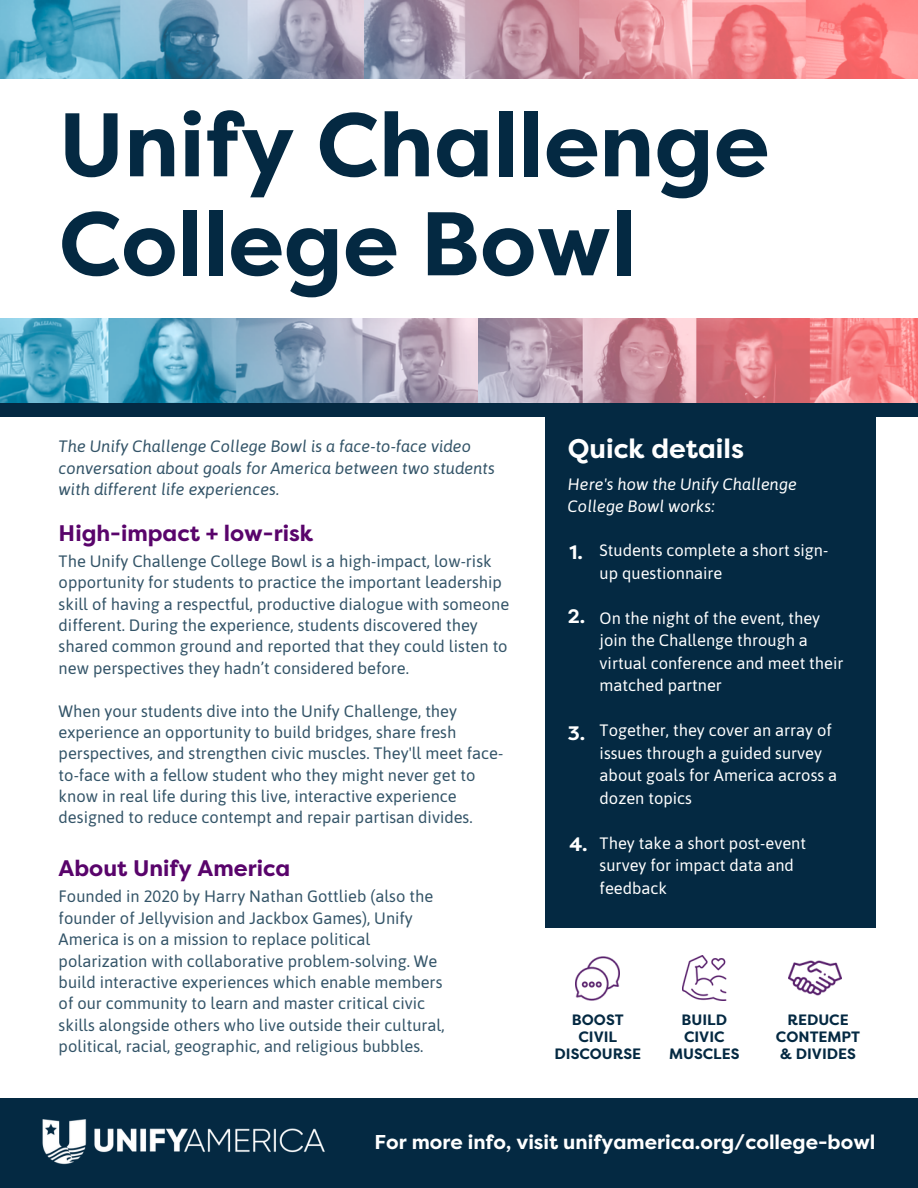
<style>
.page{position:relative;width:918px;height:1188px;background:#fff}
.page>*{position:absolute;margin:0;border:0;box-sizing:border-box;transform-origin:0 0}
.t1{font:700 90px/99px "Filson Pro";color:#042942}
.t2{font:700 27px "Filson Pro";color:#fff}
.t3{font:700 22.5px "Filson Pro";color:#59046b}
.t4{font:700 19.95px "Filson Pro";color:#fff}
.t5{font:700 19.5px "Filson Pro";color:#fff}
.t6{font:16.5px/21.3px "Asap";color:#335468}
.t7{font:16.5px/22.5px "Asap";color:#fff}
.t8{font:italic 16.5px/21.3px "Asap";color:#335468}
.t9{font:italic 16.5px/22.5px "Asap";color:#fff}
.t10{font:700 15px/16.8px "Filson Pro";color:#042942;text-align:center}
</style>
<div class="page">
<div style="left:0;top:394px;width:918px;height:22px;background:#042942"></div>
<div style="left:0;top:1098px;width:918px;height:90px;background:#042942"></div>
<div style="left:545px;top:410px;width:331px;height:517px;background:#042942"></div>
<img style="left:576px;top:956px;width:44px;height:44px">
<img style="left:682px;top:956px;width:45px;height:45px">
<img style="left:788px;top:960px;width:53px;height:36px">
<img style="left:42px;top:1119px;width:283px;height:46px">
<img style="left:363px;top:0;width:555px;height:78px">
<img style="left:0;top:318px;width:479px;height:84px">
<img style="left:479px;top:318px;width:439px;height:84px">
<img style="left:0;top:0;width:363px;height:78px">
<p class="t1" style="left:59px;top:97px;width:712px">Unify Challenge<br>College Bowl</p>
<h4 class="t8" style="left:59px;top:436px;width:438px">The Unify Challenge College Bowl is a face-to-face video conversation about goals for America between two students with different life experiences.</h4>
<p class="t3" style="left:59px;top:519px;width:256px">High-impact + low-risk</p>
<p class="t6" style="left:59px;top:550px;width:452px">The Unify Challenge College Bowl is a high-impact, low-risk opportunity for students to practice the important leadership skill of having a respectful, productive dialogue with someone different. During the experience, students discovered they shared common ground and reported that they could listen to new perspectives they hadn’t considered before.</p>
<h4 class="t6" style="left:59px;top:700px;width:400px">When your students dive into the Unify Challenge, they</h4>
<h4 class="t6" style="left:59px;top:721px;width:446px">experience an opportunity to build bridges, share fresh perspectives, and strengthen civic muscles. They'll meet face&shy;to-face with a fellow student who they might never get to know in real life during this live, interactive experience designed to reduce contempt and repair partisan divides.</h4>
<p class="t3" style="left:59px;top:855px;width:233px">About Unify America</p>
<p class="t6" style="left:59px;top:886px;width:376px">Founded in 2020 by Harry Nathan Gottlieb (also the</p>
<h3 class="t6" style="left:59px;top:907px;width:356px">founder of Jellyvision and Jackbox Games), Unify</h3>
<p class="t6" style="left:59px;top:929px;width:313px">America is on a mission to replace political</p>
<p class="t6" style="left:59px;top:950px;width:380px">polarization with collaborative problem-solving. We</p>
<p class="t6" style="left:59px;top:971px;width:385px">build interactive experiences which enable members</p>
<h3 class="t6" style="left:59px;top:993px;width:368px">of our community to learn and master critical civic</h3>
<p class="t6" style="left:59px;top:1014px;width:388px">skills alongside others who live outside their cultural,</p>
<p class="t6" style="left:59px;top:1035px;width:366px">political, racial, geographic, and religious bubbles.</p>
<h4 class="t2" style="left:568px;top:432px;width:178px">Quick details</h4>
<h4 class="t9" style="left:568px;top:473px;width:231px">Here's how the Unify Challenge<br>College Bowl works:</h4>
<p class="t5" style="left:569px;top:541px;width:15px">1.</p>
<p class="t5" style="left:568px;top:605px;width:19px">2.</p>
<p class="t5" style="left:568px;top:721px;width:19px">3.</p>
<p class="t5" style="left:569px;top:832px;width:20px">4.</p>
<p class="t7" style="left:600px;top:539px;width:230px">Students complete a short sign&shy;up questionnaire</p>
<p class="t7" style="left:600px;top:607px;width:245px">On the night of the event, they join the Challenge through a virtual conference and meet their matched partner</p>
<p class="t7" style="left:600px;top:719px;width:239px">Together, they cover an array of issues through a guided survey about goals for America across a dozen topics</p>
<p class="t7" style="left:600px;top:832px;width:208px">They take a short post-event survey for impact data and feedback</p>
<p class="t10" style="left:555px;top:1011px;width:88px">BOOST<br>CIVIL<br>DISCOURSE</p>
<p class="t10" style="left:776px;top:1011px;width:86px">REDUCE<br>CONTEMPT &amp; DIVIDES</p>
<p class="t10" style="left:669px;top:1011px;width:72px">BUILD<br>CIVIC<br>MUSCLES</p>
<p class="t4" style="left:375px;top:1130px;width:503px">For more info, visit unifyamerica.org/college-bowl</p>
</div>
